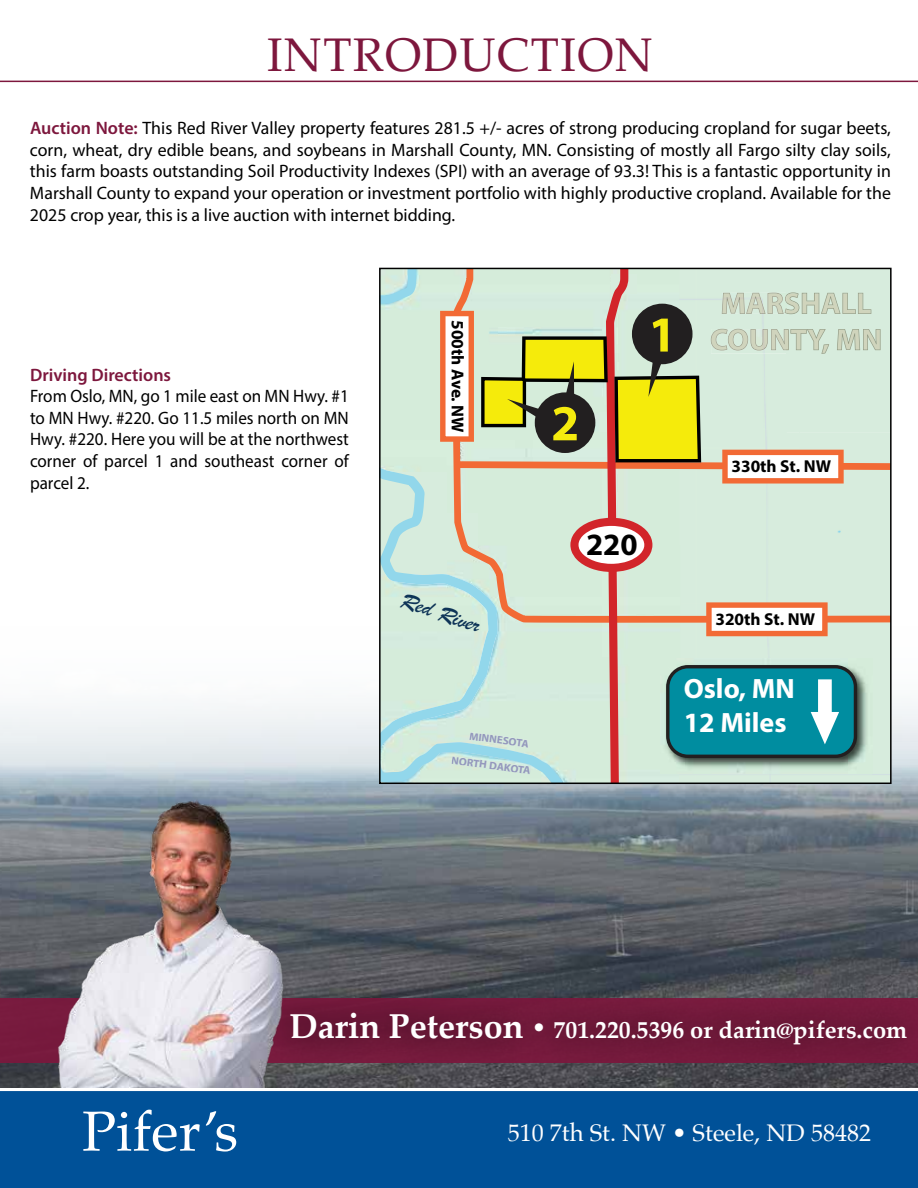
<style>
.page{position:relative;width:918px;height:1188px;background:#fff}
.page>*{position:absolute;margin:0;border:0;box-sizing:border-box;transform-origin:0 0}
.t1{font:56.55px "Palatino Linotype";color:#fff}
.t2{font:700 50.7px "Myriad Pro";color:#f5eb0e}
.t3{font:47.25px "Palatino Linotype";letter-spacing:.03em;color:#7d173d}
.t4{font:700 31.05px "Myriad Pro";color:#000}
.t5{font:700 30.3px/36.3px "Myriad Pro";color:#d0d4bc;text-align:center}
.t6{font:700 28.05px/33.6px "Myriad Pro";color:#fff}
.t7{font:700 24px "Palatino Linotype";color:#fff}
.t8{font:24px "Palatino";color:#fff}
.t9{font:24px "Brush Script";color:#0e3457}
.t10{font:18px/21.6px "Myriad Pro";color:#000;text-align:justify}
.t11{font:18px/21.6px "Myriad Pro";color:#000;text-align:justify;scale:.95 1}
.t12{font:600 18px "Myriad Pro";color:#7d173d}
.t13{font:700 17.25px "Myriad Pro";color:#000}
.t14{font:700 11.1px "Myriad Pro";color:#9498bd}
.s1{font-weight:600;color:#7d173d}
.s2{font-size:34.5px}
.s3{font-size:28.5px}
</style>
<div class="page">
<img style="left:0;top:703px;width:918px;height:385px">
<div style="left:0;top:1091px;width:918px;height:97px;background:#005198"></div>
<hr style="left:0;top:81px;width:918px;height:1px;background:#7d173d">
<div style="left:0;top:998px;width:918px;height:65px;background:#7d173d"></div>
<img style="left:27px;top:784px;width:308px;height:304px">
<div style="left:256px;top:985px;width:662px;height:86px;background:#000;opacity:.75"></div>
<svg style="left:382px;top:271px;width:507px;height:510px;background:#c3d3be"></svg>
<div style="left:379px;top:268px;width:513px;height:516px;border:2px solid #000"></div>
<h3 class="t3" style="left:267px;top:21px;width:387px">INTRODUCTION</h3>
<p class="t10" style="left:30px;top:117px;width:863px"><span class="s1">Auction Note:</span> This Red River Valley property features 281.5 +/- acres of strong producing cropland for sugar beets, corn, wheat, dry edible beans, and soybeans in Marshall County, MN. Consisting of mostly all Fargo silty clay soils, this farm boasts outstanding Soil Productivity Indexes (SPI) with an average of 93.3! This is a fantastic opportunity in Marshall County to expand your operation or investment portfolio with highly productive cropland. Available for the 2025 crop year, this is a live auction with internet bidding.</p>
<p class="t12" style="left:30px;top:363px;width:143px">Driving Directions</p>
<p class="t11" style="left:30px;top:385px;width:337px">From Oslo, MN, go 1 mile east on MN Hwy. #1 to MN Hwy. #220. Go 11.5 miles north on MN Hwy. #220. Here you will be at the northwest corner of parcel 1 and southeast corner of parcel 2.</p>
<p class="t13" style="left:469px;top:320px;width:114px;rotate:90deg">500th Ave. NW</p>
<h2 class="t2" style="left:551px;top:390px;width:30px">2</h2>
<h2 class="t2" style="left:648px;top:301px;width:30px">1</h2>
<h3 class="t5" style="left:769px;top:284px;width:114px">SHALL<br>NTY M, N</h3>
<p class="t13" style="left:732px;top:455px;width:101px">330th St. NW</p>
<h3 class="t9" style="left:407px;top:584px;width:84px;rotate:19deg">Red River</h3>
<p class="t14" style="left:470px;top:729px;width:62px;rotate:8deg">MINNESOTA</p>
<p class="t14" style="left:452px;top:752px;width:82px;rotate:8deg">NORTH DAKOTA</p>
<h3 class="t4" style="left:586px;top:524px;width:53px">220</h3>
<p class="t13" style="left:715px;top:608px;width:101px">320th St. NW</p>
<h3 class="t6" style="left:684px;top:671px;width:113px">Oslo, MN<br>12 Miles</h3>
<h1 class="t1" style="left:82px;top:1091px;width:158px">Pifer’s</h1>
<h3 class="t7" style="left:289px;top:1013px;width:620px"><span class="s2">Darin Peterson</span> <span class="s3">•</span> 701.220.5396 or darin@pifers.com</h3>
<h3 class="t8" style="left:508px;top:1113px;width:365px">510 7th St. NW • Steele, ND 58482</h3>
</div>
